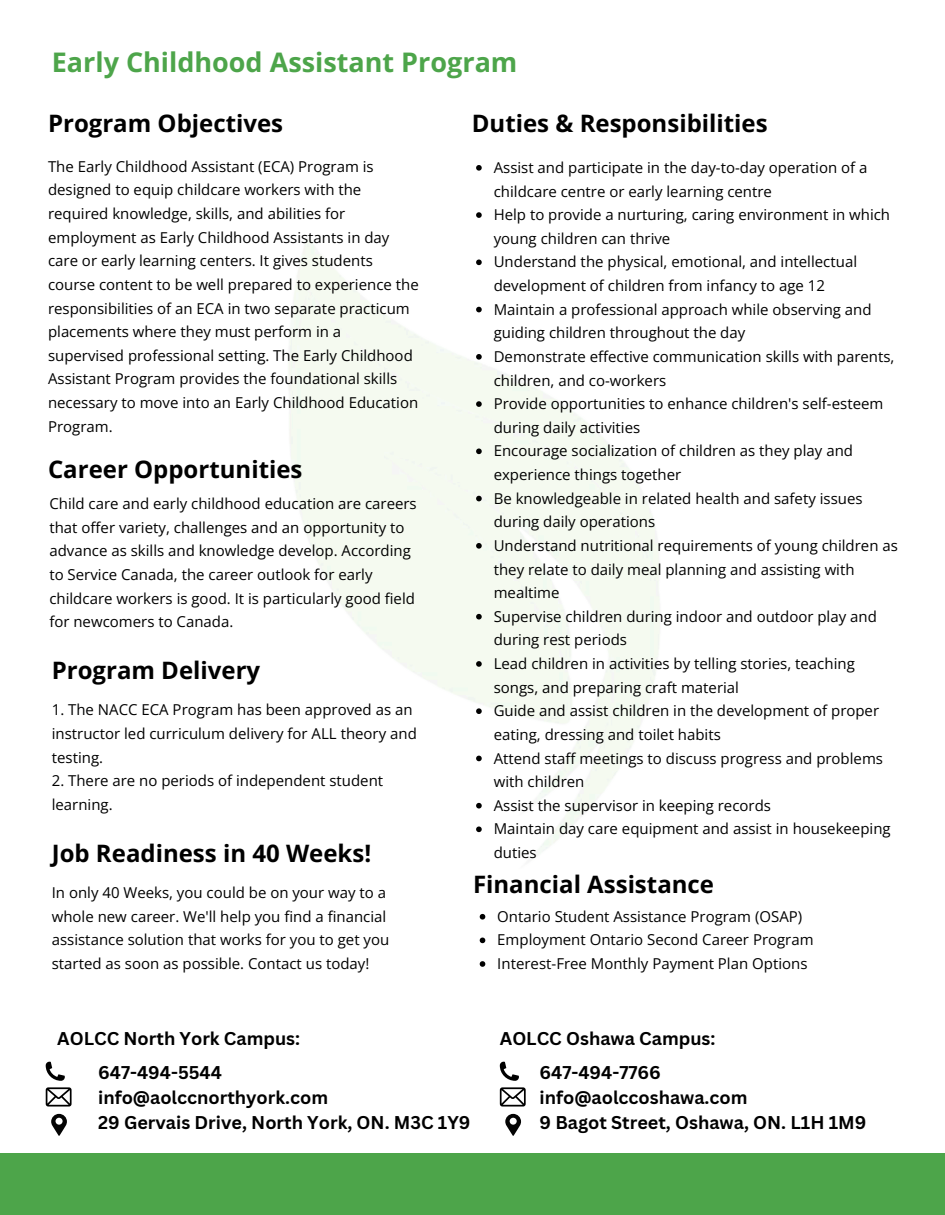
<style>
.page{position:relative;width:945px;height:1215px;background:#fff}
.page>*{position:absolute;margin:0;border:0;box-sizing:border-box;transform-origin:0 0}
.t1{font:700 27px "Open Sans";color:#4da54a}
.t2{font:700 24px "Open Sans";color:#000}
.t3{font:700 18px/24.8px "Canva Sans";color:#000}
.t4{font:15px/23.7px "Open Sans";color:#000}
</style>
<div class="page">
<svg style="left:46px;top:1062px;width:19px;height:19px"></svg>
<svg style="left:46px;top:1087px;width:26px;height:20px"></svg>
<svg style="left:51px;top:1114px;width:16px;height:22px"></svg>
<svg style="left:500px;top:1062px;width:19px;height:19px"></svg>
<svg style="left:500px;top:1087px;width:26px;height:20px"></svg>
<svg style="left:505px;top:1114px;width:16px;height:22px"></svg>
<div style="left:0;top:1154px;width:945px;height:61px;background:#4da54a"></div>
<svg style="left:476px;top:165px;width:6px;height:6px"></svg>
<svg style="left:476px;top:212px;width:6px;height:6px"></svg>
<svg style="left:476px;top:260px;width:6px;height:5px"></svg>
<svg style="left:476px;top:307px;width:6px;height:5px"></svg>
<svg style="left:476px;top:354px;width:6px;height:6px"></svg>
<svg style="left:476px;top:401px;width:6px;height:6px"></svg>
<svg style="left:476px;top:449px;width:6px;height:5px"></svg>
<svg style="left:476px;top:496px;width:6px;height:5px"></svg>
<svg style="left:476px;top:543px;width:6px;height:6px"></svg>
<svg style="left:476px;top:614px;width:6px;height:6px"></svg>
<svg style="left:476px;top:661px;width:6px;height:6px"></svg>
<svg style="left:476px;top:708px;width:6px;height:6px"></svg>
<svg style="left:476px;top:756px;width:6px;height:5px"></svg>
<svg style="left:476px;top:803px;width:6px;height:6px"></svg>
<svg style="left:476px;top:827px;width:6px;height:5px"></svg>
<svg style="left:480px;top:914px;width:5px;height:6px"></svg>
<svg style="left:480px;top:938px;width:5px;height:5px"></svg>
<svg style="left:480px;top:961px;width:5px;height:6px"></svg>
<p class="t1" style="left:52px;top:43px;width:467px">Early Childhood Assistant Program</p>
<p class="t2" style="left:48px;top:106px;width:237px">Program Objectives</p>
<p class="t2" style="left:472px;top:106px;width:297px">Duties &amp; Responsibilities</p>
<p class="t4" style="left:48px;top:154px;width:372px">The Early Childhood Assistant (ECA) Program is designed to equip childcare workers with the required knowledge, skills, and abilities for employment as Early Childhood Assistants in day care or early learning centers. It gives students course content to be well prepared to experience the responsibilities of an ECA in two separate practicum placements where they must perform in a supervised professional setting. The Early Childhood Assistant Program provides the foundational skills necessary to move into an Early Childhood Education Program.</p>
<p class="t2" style="left:48px;top:452px;width:256px">Career Opportunities</p>
<p class="t4" style="left:49px;top:491px;width:369px">Child care and early childhood education are careers that offer variety, challenges and an opportunity to advance as skills and knowledge develop. According to Service Canada, the career outlook for early childcare workers is good. It is particularly good field for newcomers to Canada.</p>
<p class="t2" style="left:52px;top:654px;width:210px">Program Delivery</p>
<p class="t4" style="left:52px;top:698px;width:367px">1. The NACC ECA Program has been approved as an instructor led curriculum delivery for ALL theory and testing.</p>
<p class="t4" style="left:52px;top:769px;width:333px">2. There are no periods of independent student learning.</p>
<p class="t2" style="left:52px;top:836px;width:321px">Job Readiness in 40 Weeks!</p>
<p class="t4" style="left:52px;top:881px;width:336px">In only 40 Weeks, you could be on your way to a</p>
<p class="t4" style="left:494px;top:155px;width:375px">Assist and participate in the day-to-day operation of a childcare centre or early learning centre</p>
<p class="t4" style="left:494px;top:202px;width:398px">Help to provide a nurturing, caring environment in which young children can thrive</p>
<p class="t4" style="left:494px;top:250px;width:365px">Understand the physical, emotional, and intellectual development of children from infancy to age 12</p>
<p class="t4" style="left:494px;top:297px;width:379px">Maintain a professional approach while observing and guiding children throughout the day</p>
<p class="t4" style="left:494px;top:344px;width:402px">Demonstrate effective communication skills with parents, children, and co-workers</p>
<p class="t4" style="left:494px;top:391px;width:391px">Provide opportunities to enhance children's self-esteem during daily activities</p>
<p class="t4" style="left:494px;top:439px;width:361px">Encourage socialization of children as they play and experience things together</p>
<p class="t4" style="left:494px;top:486px;width:370px">Be knowledgeable in related health and safety issues during daily operations</p>
<h2 class="t4" style="left:494px;top:533px;width:406px">Understand nutritional requirements of young children as they relate to daily meal planning and assisting with mealtime</h2>
<p class="t4" style="left:494px;top:604px;width:385px">Supervise children during indoor and outdoor play and during rest periods</p>
<h2 class="t4" style="left:494px;top:651px;width:363px">Lead children in activities by telling stories, teaching songs, and preparing craft material</h2>
<p class="t4" style="left:494px;top:699px;width:387px">Guide and assist children in the development of proper eating, dressing and toilet habits</p>
<p class="t4" style="left:494px;top:746px;width:391px">Attend staff meetings to discuss progress and problems with children</p>
<h2 class="t4" style="left:494px;top:793px;width:279px">Assist the supervisor in keeping records</h2>
<h2 class="t4" style="left:494px;top:817px;width:398px">Maintain day care equipment and assist in housekeeping duties</h2>
<p class="t2" style="left:473px;top:868px;width:243px">Financial Assistance</p>
<p class="t4" style="left:52px;top:904px;width:339px">whole new career. We'll help you find a financial assistance solution that works for you to get you started as soon as possible. Contact us today!</p>
<h3 class="t4" style="left:497px;top:904px;width:306px">Ontario Student Assistance Program (OSAP)</h3>
<h3 class="t4" style="left:497px;top:928px;width:318px">Employment Ontario Second Career Program</h3>
<p class="t4" style="left:497px;top:951px;width:312px">Interest-Free Monthly Payment Plan Options</p>
<h1 class="t3" style="left:57px;top:1026px;width:244px">AOLCC North York Campus:</h1>
<h2 class="t3" style="left:500px;top:1026px;width:217px">AOLCC Oshawa Campus:</h2>
<h2 class="t3" style="left:540px;top:1060px;width:328px">647-494-7766 info@aolccoshawa.com<br>9 Bagot Street, Oshawa, ON. L1H 1M9</h2>
<p class="t3" style="left:98px;top:1060px;width:374px">647-494-5544<br>info@aolccnorthyork.com<br>29 Gervais Drive, North York, ON. M3C 1Y9</p>
</div>
